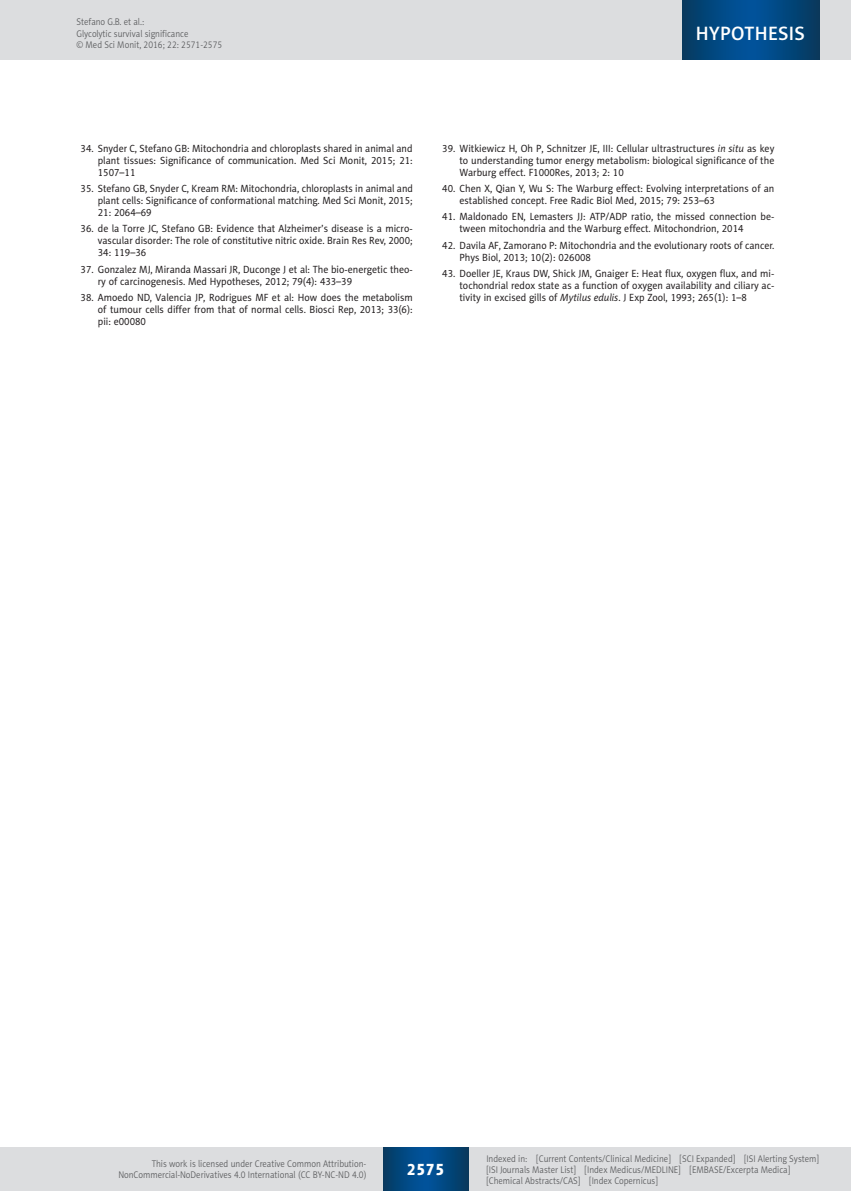
<style>
.page{position:relative;width:851px;height:1191px;background:#fff}
.page>*{position:absolute;margin:0;border:0;box-sizing:border-box;transform-origin:0 0}
.t1{font:19.5px "Naomi Sans EFN Medium";letter-spacing:.015em;color:#fff}
.t2{font:16.5px "Naomi Sans EFN Heavy";color:#fff}
.MSM_Referencje_punkt{font:10.5px/12px "Naomi Sans EFN";color:#231f20;text-align:justify;scale:.95 1}
.MSM_Referencje_punkt-2{font:10.5px/12px "Naomi Sans EFN";color:#231f20;text-align:justify;scale:.94 1}
.t3{font:9.75px/11.2px "Naomi Sans EFN Light";color:#57585a;scale:.9 1}
.s1{font-style:italic}
</style>
<div class="page">
<div style="left:0;top:1148px;width:850px;height:43px;background:#dcdddf"></div>
<svg style="left:383px;top:1147px;width:85px;height:43px"></svg>
<div style="left:0;top:0;width:850px;height:60px;background:#dcdddf"></div>
<svg style="left:682px;top:0;width:137px;height:60px"></svg>
<p class="t3" style="left:77px;top:16px;width:163px">Stefano G.B. et al.:<br>Glycolytic survival significance<br>© Med Sci Monit, 2016; 22: 2571-2575</p>
<h1 class="t1" style="left:695px;top:22px;width:111px">HYPOTHESIS</h1>
<p class="MSM_Referencje_punkt" style="left:98px;top:142px;width:333px;text-indent:-17px">34. Snyder C, Stefano GB: Mitochondria and chloroplasts shared in animal and plant tissues: Significance of communication. Med Sci Monit, 2015; 21:<br>1507–11</p>
<p class="MSM_Referencje_punkt-2" style="left:98px;top:183px;width:336px;text-indent:-17px">35. Stefano GB, Snyder C, Kream RM: Mitochondria, chloroplasts in animal and plant cells: Significance of conformational matching. Med Sci Monit, 2015; 21: 2064–69</p>
<p class="MSM_Referencje_punkt" style="left:98px;top:223px;width:333px;text-indent:-17px">36. de la Torre JC, Stefano GB: Evidence that Alzheimer’s disease is a micro&shy;vascular disorder: The role of constitutive nitric oxide. Brain Res Rev, 2000; 34: 119–36</p>
<p class="MSM_Referencje_punkt" style="left:98px;top:263px;width:333px;text-indent:-17px">37. Gonzalez MJ, Miranda Massari JR, Duconge J et al: The bio-energetic theo&shy;ry of carcinogenesis. Med Hypotheses, 2012; 79(4): 433–39</p>
<p class="MSM_Referencje_punkt" style="left:98px;top:291px;width:333px;text-indent:-17px">38. Amoedo ND, Valencia JP, Rodrigues MF et al: How does the metabolism of tumour cells differ from that of normal cells. Biosci Rep, 2013; 33(6): pii: e00080</p>
<p class="MSM_Referencje_punkt" style="left:459px;top:142px;width:333px;text-indent:-17px">39. Witkiewicz H, Oh P, Schnitzer JE, III: Cellular ultrastructures <span class="s1">in situ</span> as key to understanding tumor energy metabolism: biological significance of the Warburg effect. F1000Res, 2013; 2: 10</p>
<p class="MSM_Referencje_punkt" style="left:459px;top:183px;width:333px;text-indent:-17px">40. Chen X, Qian Y, Wu S: The Warburg effect: Evolving interpretations of an established concept. Free Radic Biol Med, 2015; 79: 253–63</p>
<p class="MSM_Referencje_punkt" style="left:459px;top:211px;width:333px;text-indent:-17px">41. Maldonado EN, Lemasters JJ: ATP/ADP ratio, the missed connection be&shy;tween mitochondria and the Warburg effect. Mitochondrion, 2014</p>
<p class="MSM_Referencje_punkt" style="left:459px;top:239px;width:333px;text-indent:-17px">42. Davila AF, Zamorano P: Mitochondria and the evolutionary roots of cancer.<br>Phys Biol, 2013; 10(2): 026008</p>
<p class="MSM_Referencje_punkt" style="left:459px;top:267px;width:333px;text-indent:-17px">43. Doeller JE, Kraus DW, Shick JM, Gnaiger E: Heat flux, oxygen flux, and mi&shy;tochondrial redox state as a function of oxygen availability and ciliary ac&shy;tivity in excised gills of <span class="s1">Mytilus edulis</span>. J Exp Zool, 1993; 265(1): 1–8</p>
<p class="t3" style="left:118px;top:1158px;width:277px;text-align:right">This work is licensed under Creative Common Attribution-<br>NonCommercial-NoDerivatives 4.0 International (CC BY-NC-ND 4.0)</p>
<h2 class="t2" style="left:406px;top:1159px;width:40px">2575</h2>
<p class="t3" style="left:486px;top:1152px;width:371px">Indexed in: [Current Contents/Clinical Medicine] [SCI Expanded] [ISI Alerting System] [ISI Journals Master List] [Index Medicus/MEDLINE] [EMBASE/Excerpta Medica] [Chemical Abstracts/CAS] [Index Copernicus]</p>
</div>
